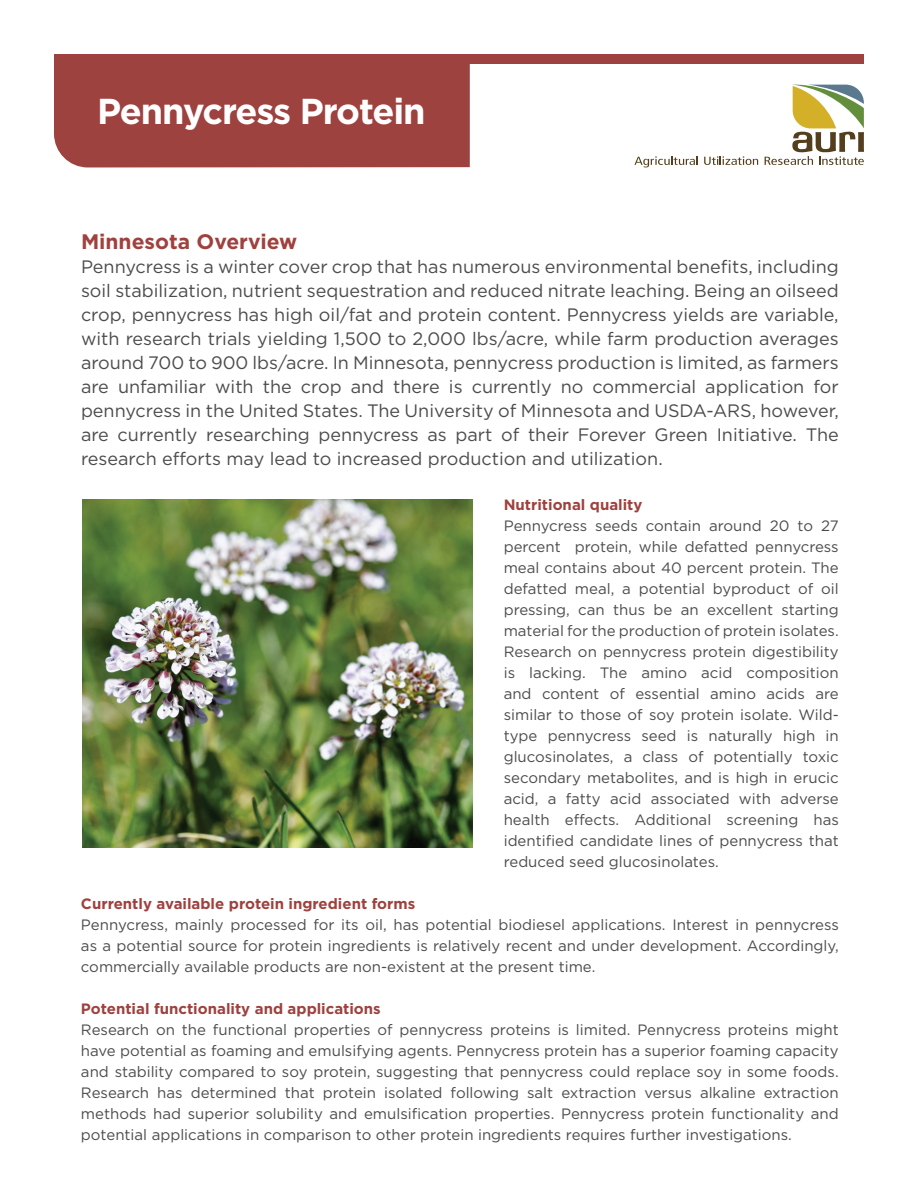
<style>
.page{position:relative;width:918px;height:1188px;background:#fff}
.page>*{position:absolute;margin:0;border:0;box-sizing:border-box;transform-origin:0 0}
.t1{font:700 36px "Gotham";letter-spacing:-.03em;color:#fff}
.t2{font:700 21px "Gotham";color:#9f413e}
.t3{font:18px/24px "Gotham";color:#4b4c4d;text-align:justify}
.t4{font:15px/21px "Gotham";color:#4b4c4d;text-align:justify}
.t5{font:700 15px "Gotham";color:#9f413e}
</style>
<div class="page">
<div style="left:54px;top:63px;width:416px;height:104px;background:#9d423f"></div>
<img style="left:83px;top:500px;width:389px;height:348px">
<svg style="left:634px;top:156px;width:64px;height:12px"></svg>
<svg style="left:704px;top:156px;width:54px;height:9px"></svg>
<svg style="left:765px;top:84px;width:99px;height:81px"></svg>
<div style="left:54px;top:54px;width:810px;height:9px;background:#9d423f"></div>
<h1 class="t1" style="left:97px;top:87px;width:330px">Pennycress Protein</h1>
<h2 class="t2" style="left:81px;top:228px;width:218px">Minnesota Overview</h2>
<p class="t3" style="left:81px;top:255px;width:759px">Pennycress is a winter cover crop that has numerous environmental benefits, including soil stabilization, nutrient sequestration and reduced nitrate leaching. Being an oilseed crop, pennycress has high oil/fat and protein content. Pennycress yields are variable, with research trials yielding 1,500 to 2,000 lbs/acre, while farm production averages around 700 to 900 lbs/acre. In Minnesota, pennycress production is limited, as farmers are unfamiliar with the crop and there is currently no commercial application for pennycress in the United States. The University of Minnesota and USDA-ARS, however, are currently researching pennycress as part of their Forever Green Initiative. The research efforts may lead to increased production and utilization.</p>
<p class="t5" style="left:504px;top:495px;width:140px">Nutritional quality</p>
<p class="t4" style="left:504px;top:515px;width:337px">Pennycress seeds contain around 20 to 27 percent protein, while defatted pennycress meal contains about 40 percent protein. The defatted meal, a potential byproduct of oil pressing, can thus be an excellent starting material for the production of protein isolates.<br>Research on pennycress protein digestibility is lacking. The amino acid composition and content of essential amino acids are similar to those of soy protein isolate. Wild&shy;type pennycress seed is naturally high in glucosinolates, a class of potentially toxic secondary metabolites, and is high in erucic acid, a fatty acid associated with adverse health effects. Additional screening has identified candidate lines of pennycress that reduced seed glucosinolates.</p>
<p class="t5" style="left:81px;top:894px;width:336px">Currently available protein ingredient forms</p>
<p class="t4" style="left:81px;top:914px;width:759px">Pennycress, mainly processed for its oil, has potential biodiesel applications. Interest in pennycress as a potential source for protein ingredients is relatively recent and under development. Accordingly, commercially available products are non-existent at the present time.</p>
<p class="t5" style="left:81px;top:999px;width:301px">Potential functionality and applications</p>
<p class="t4" style="left:81px;top:1019px;width:759px">Research on the functional properties of pennycress proteins is limited. Pennycress proteins might have potential as foaming and emulsifying agents. Pennycress protein has a superior foaming capacity and stability compared to soy protein, suggesting that pennycress could replace soy in some foods.<br>Research has determined that protein isolated following salt extraction versus alkaline extraction methods had superior solubility and emulsification properties. Pennycress protein functionality and potential applications in comparison to other protein ingredients requires further investigations.</p>
</div>
